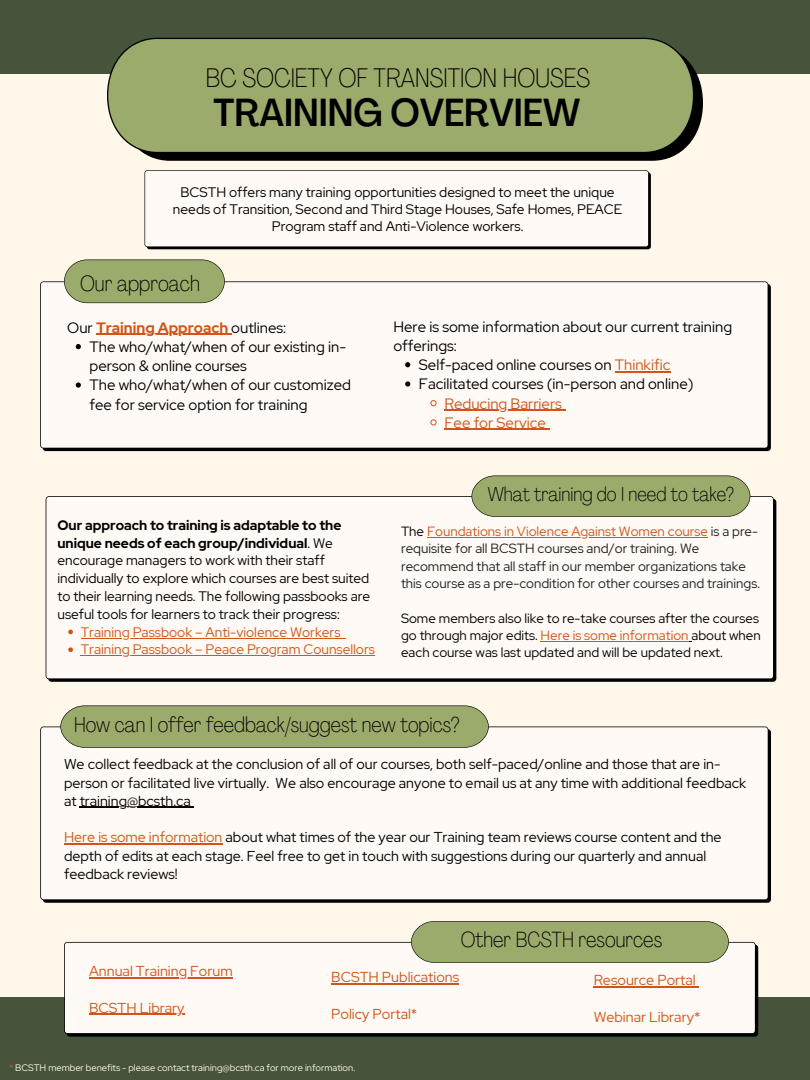
<style>
.page{position:relative;width:810px;height:1080px;background:#fff7ea}
.page>*{position:absolute;margin:0;border:0;box-sizing:border-box;transform-origin:0 0}
.t1{font:500 condensed 38.56px "Agrandir";color:#000}
.t2{font:100 condensed 26.69px "Agrandir";color:#000}
.t3{font:100 condensed 21.88px "Agrandir";color:#000}
.t4{font:100 condensed 21.69px "Agrandir";color:#000}
.t5{font:100 condensed 21.44px "Agrandir";color:#000}
.t6{font:100 condensed 19.94px "Agrandir";color:#000}
.t7{font:15px/19.2px "Red Hat Display";color:#000}
.t8{font:15px/19.2px "Red Hat Display";color:#d1551a}
.t9{font:700 15px "Red Hat Display";color:#d1551a}
.t10{font:14.38px "Red Hat Display";color:#d1551a}
.t11{font:14.31px/18.2px "Red Hat Display";color:#000}
.t12{font:13.75px/17.8px "Red Hat Display";color:#000}
.t13{font:13.75px/17.8px "Red Hat Display";color:#d1551a}
.t14{font:13.38px/17.3px "Red Hat Display";color:#202020}
.t15{font:13.38px/17.3px "Red Hat Display";color:#000}
.t16{font:9.38px "Red Hat Display";color:#fff7ea}
.s1{font-weight:400;color:#000}
.s2{color:#d1551a}
.s3{font-weight:700}
.s4{color:#000}
</style>
<div class="page">
<div style="left:0;top:0;width:810px;height:73px;background:#47543c"></div>
<div style="left:40px;top:281px;width:731px;height:170px;background:#fffaf5"></div>
<svg style="left:64px;top:260px;width:161px;height:43px;background:#9dac71"></svg>
<div style="left:46px;top:496px;width:730px;height:186px;background:#fffaf5"></div>
<svg style="left:68px;top:630px;width:5px;height:4px"></svg>
<hr style="left:81px;top:638px;width:259px;height:1px;background:#d1551a">
<svg style="left:68px;top:647px;width:5px;height:5px"></svg>
<hr style="left:81px;top:655px;width:294px;height:1px;background:#d1551a">
<svg style="left:472px;top:476px;width:278px;height:41px;background:#9aaa6d"></svg>
<div style="left:40px;top:727px;width:731px;height:176px;background:#fffaf5"></div>
<hr style="left:80px;top:807px;width:111px;height:1px;background:#000">
<hr style="left:64px;top:843px;width:159px;height:2px;background:#d1551a">
<svg style="left:60px;top:706px;width:429px;height:42px;background:#9aaa6d"></svg>
<div style="left:0;top:998px;width:810px;height:82px;background:#47543c"></div>
<div style="left:64px;top:942px;width:694px;height:95px;background:#fffaf5"></div>
<hr style="left:89px;top:977px;width:144px;height:1px;background:#d1551a">
<hr style="left:89px;top:1014px;width:96px;height:1px;background:#d1551a">
<svg style="left:411px;top:921px;width:318px;height:42px;background:#99a86d"></svg>
<svg style="left:143px;top:69px;width:560px;height:92px;background:#242321"></svg>
<svg style="left:107px;top:38px;width:587px;height:115px;background:#94a568"></svg>
<div style="left:145px;top:170px;width:506px;height:79px;background:#fffaf5"></div>
<svg style="left:76px;top:344px;width:5px;height:5px"></svg>
<svg style="left:76px;top:382px;width:5px;height:6px"></svg>
<hr style="left:96px;top:334px;width:135px;height:1px;background:#d1551a">
<svg style="left:405px;top:362px;width:5px;height:5px"></svg>
<hr style="left:615px;top:371px;width:55px;height:1px;background:#d1551a">
<svg style="left:405px;top:381px;width:5px;height:6px"></svg>
<svg style="left:430px;top:400px;width:7px;height:6px"></svg>
<hr style="left:444px;top:410px;width:118px;height:1px;background:#d1551a">
<svg style="left:430px;top:419px;width:7px;height:7px"></svg>
<hr style="left:444px;top:429px;width:102px;height:1px;background:#d1551a">
<hr style="left:427px;top:537px;width:281px;height:1px;background:#d1551a">
<hr style="left:541px;top:641px;width:148px;height:1px;background:#d1551a">
<hr style="left:594px;top:986px;width:102px;height:2px;background:#d1551a">
<hr style="left:331px;top:983px;width:128px;height:2px;background:#d1551a">
<h2 class="t2" style="left:206px;top:62px;width:386px">BC SOCIETY OF TRANSITION HOUSES</h2>
<h1 class="t1" style="left:213px;top:89px;width:368px">TRAINING OVERVIEW</h1>
<p class="t12" style="left:173px;top:184px;width:451px;line-height:16.9px;text-align:center">BCSTH offers many training opportunities designed to meet the unique needs of Transition, Second and Third Stage Houses, Safe Homes, PEACE<br>Program staff and Anti-Violence workers.</p>
<h3 class="t3" style="left:80px;top:270px;width:121px">Our approach</h3>
<p class="t9" style="left:67px;top:318px;width:220px"><span class="s1">Our</span> Training Approach <span class="s1">outlines:</span></p>
<p class="t7" style="left:90px;top:337px;width:263px">The who/what/when of our existing in&shy;person &amp; online courses<br>The who/what/when of our customized fee for service option for training</p>
<p class="t7" style="left:393px;top:317px;width:340px">Here is some information about our current training offerings:</p>
<p class="t7" style="left:419px;top:355px;width:276px">Self-paced online courses on <span class="s2">Thinkific<br></span>Facilitated courses (in-person and online)</p>
<p class="t8" style="left:444px;top:393px;width:119px">Reducing Barriers<br>Fee for Service</p>
<p class="t12" style="left:57px;top:516px;width:314px"><span class="s3">Our approach to training is adaptable to the unique needs of each group/individual</span>. We encourage managers to work with their staff individually to explore which courses are best suited to their learning needs. The following passbooks are useful tools for learners to track their progress:</p>
<p class="t13" style="left:81px;top:623px;width:296px">Training Passbook – Anti-violence Workers<br>Training Passbook – Peace Program Counsellors</p>
<h3 class="t6" style="left:488px;top:482px;width:248px">What training do I need to take?</h3>
<p class="t14" style="left:401px;top:523px;width:360px"><span class="s4">The</span> <span class="s2">Foundations in Violence Against Women course</span> is a pre&shy;requisite for all BCSTH courses and/or training. We recommend that all staff in our member organizations take this course as a pre-condition for other courses and trainings.</p>
<p class="t15" style="left:401px;top:609px;width:361px">Some members also like to re-take courses after the courses go through major edits. <span class="s2">Here is some information</span> about when each course was last updated and will be updated next.</p>
<h3 class="t5" style="left:74px;top:711px;width:387px">How can I offer feedback/suggest new topics?</h3>
<p class="t11" style="left:64px;top:755px;width:684px">We collect feedback at the conclusion of all of our courses, both self-paced/online and those that are in&shy;person or facilitated live virtually. We also encourage anyone to email us at any time with additional feedback at training@bcsth.ca</p>
<p class="t11" style="left:64px;top:828px;width:659px"><span class="s2">Here is some information</span> about what times of the year our Training team reviews course content and the depth of edits at each stage. Feel free to get in touch with suggestions during our quarterly and annual feedback reviews!</p>
<p class="t10" style="left:89px;top:962px;width:145px">Annual Training Forum</p>
<p class="t10" style="left:89px;top:998px;width:97px">BCSTH Library</p>
<h3 class="t4" style="left:461px;top:926px;width:203px">Other BCSTH resources</h3>
<p class="t10" style="left:331px;top:968px;width:129px">BCSTH Publications</p>
<p class="t10" style="left:331px;top:1004px;width:88px">Policy Portal*</p>
<p class="t10" style="left:594px;top:971px;width:104px">Resource Portal</p>
<p class="t10" style="left:594px;top:1007px;width:108px">Webinar Library*</p>
<p class="t16" style="left:9px;top:1061px;width:348px"><span class="s2">*</span> BCSTH member benefits - please contact training@bcsth.ca for more information.</p>
</div>
